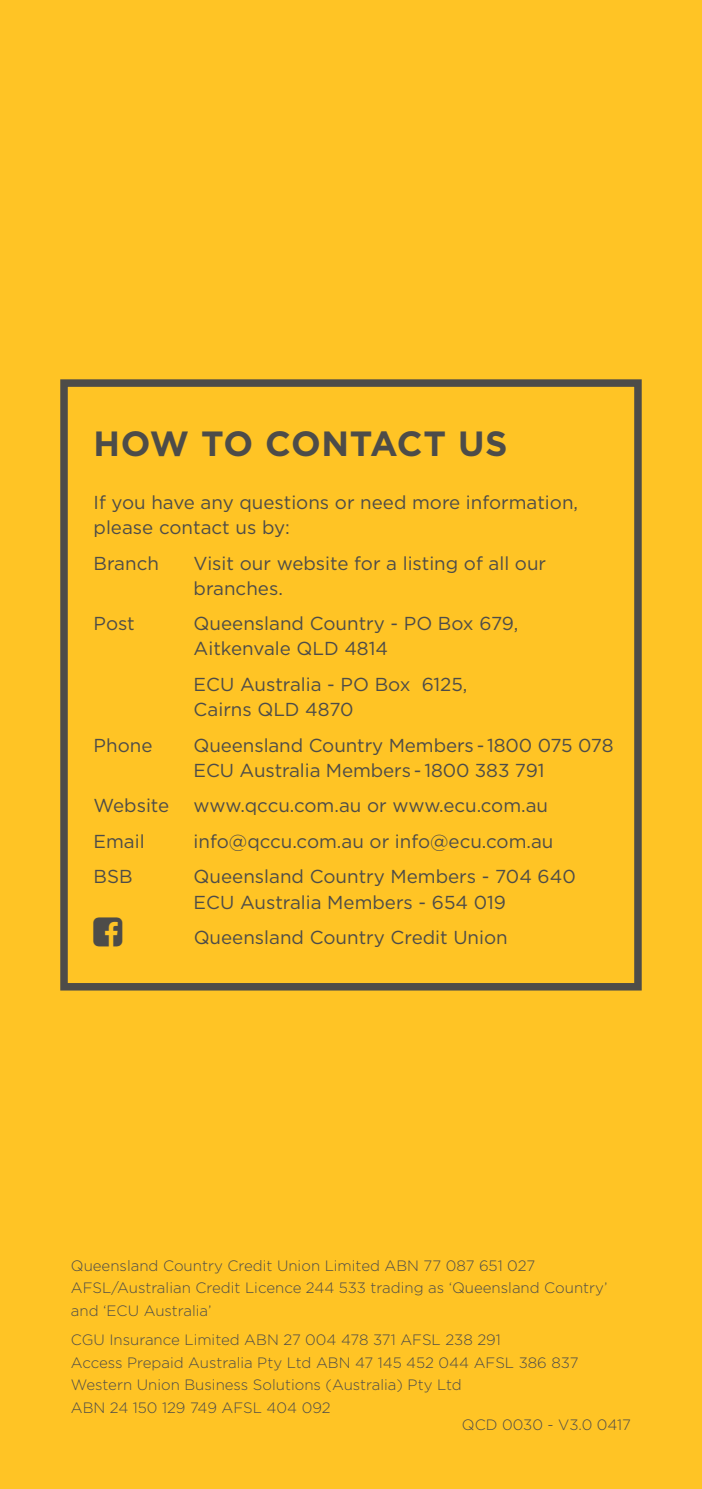
<style>
.page{position:relative;width:702px;height:1489px;background:#fff}
.page>*{position:absolute;margin:0;border:0;box-sizing:border-box;transform-origin:0 0}
.t1{font:700 35px "Gotham";letter-spacing:.01em;color:#4d4c49}
.t2{font:18.75px/25px "Gotham";color:#4d4c49}
.t3{font:300 15px/22.5px "Gotham";color:#4d4c49}
</style>
<div class="page">
<div style="left:0;top:0;width:702px;height:1488px;background:#ffc425"></div>
<div style="left:60px;top:379px;width:581px;height:611px;border:8px solid #4d4c49"></div>
<h1 class="t1" style="left:94px;top:420px;width:415px">HOW TO CONTACT US</h1>
<p class="t2" style="left:94px;top:489px;width:486px">If you have any questions or need more information, please contact us by:</p>
<p class="t2" style="left:94px;top:550px;width:67px">Branch</p>
<p class="t2" style="left:194px;top:550px;width:354px">Visit our website for a listing of all our branches.</p>
<p class="t2" style="left:94px;top:610px;width:43px">Post</p>
<p class="t2" style="left:194px;top:610px;width:326px">Queensland Country - PO Box 679,<br>Aitkenvale QLD 4814</p>
<p class="t2" style="left:194px;top:671px;width:275px">ECU Australia - PO Box 6125,<br>Cairns QLD 4870</p>
<p class="t2" style="left:94px;top:732px;width:60px">Phone</p>
<p class="t2" style="left:194px;top:732px;width:421px">Queensland Country Members - 1800 075 078<br>ECU Australia Members - 1800 383 791</p>
<p class="t2" style="left:94px;top:792px;width:77px">Website</p>
<p class="t2" style="left:194px;top:792px;width:356px">www.qccu.com.au or www.ecu.com.au</p>
<p class="t2" style="left:94px;top:828px;width:53px">Email</p>
<p class="t2" style="left:194px;top:828px;width:361px">info@qccu.com.au or info@ecu.com.au</p>
<p class="t2" style="left:94px;top:863px;width:41px">BSB</p>
<p class="t2" style="left:194px;top:863px;width:383px">Queensland Country Members - 704 640<br>ECU Australia Members - 654 019</p>
<p class="t2" style="left:194px;top:924px;width:315px">Queensland Country Credit Union</p>
<p class="t3" style="left:71px;top:1253px;width:538px">Queensland Country Credit Union Limited ABN 77 087 651 027<br>AFSL/Australian Credit Licence 244 533 trading as ‘Queensland Country’ and ‘ECU Australia’</p>
<p class="t3" style="left:71px;top:1328px;width:509px">CGU Insurance Limited ABN 27 004 478 371 AFSL 238 291<br>Access Prepaid Australia Pty Ltd ABN 47 145 452 044 AFSL 386 837<br>Western Union Business Solutions (Australia) Pty Ltd<br>ABN 24 150 129 749 AFSL 404 092</p>
<p class="t3" style="left:462px;top:1412px;width:171px">QCD 0030 - V3.0 0417</p>
</div>
